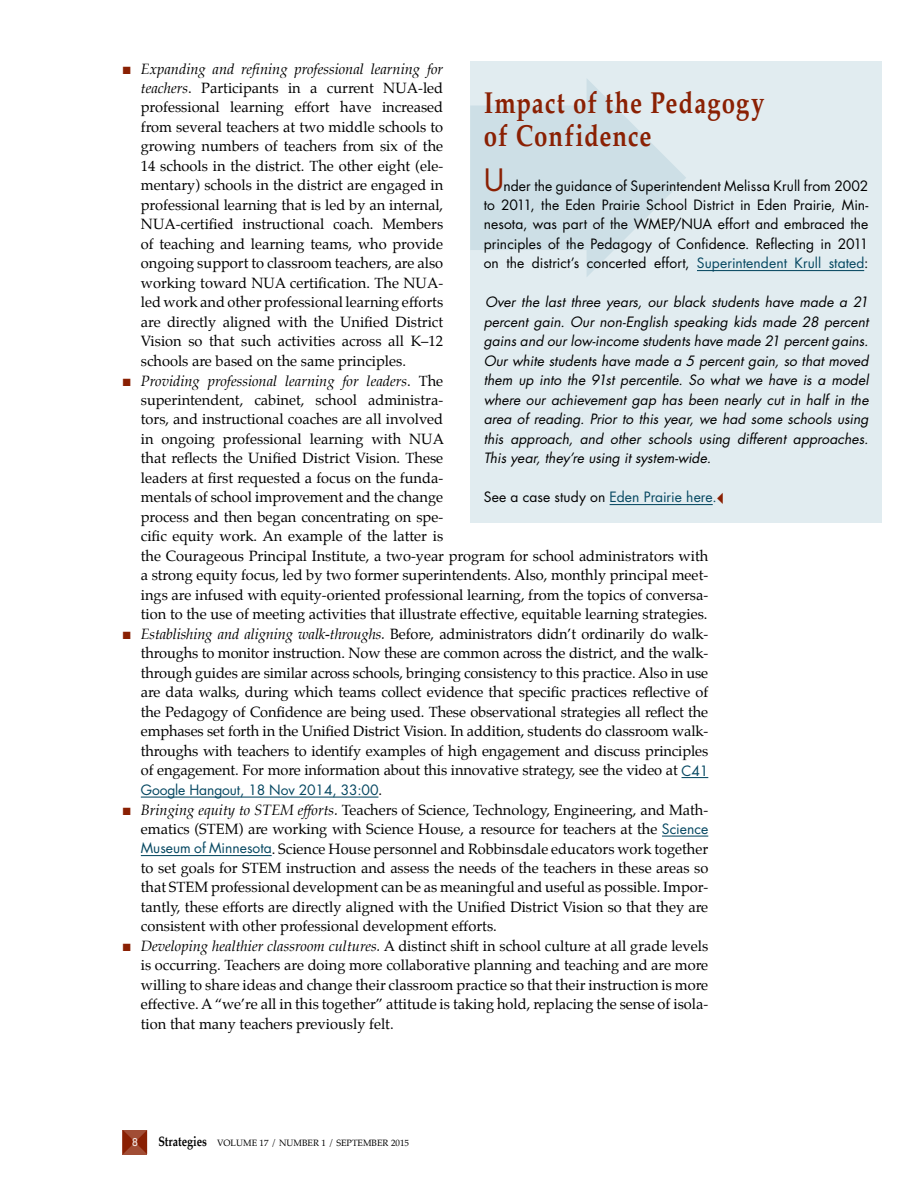
<style>
.page{position:relative;width:918px;height:1188px;background:#fff}
.page>*{position:absolute;margin:0;border:0;box-sizing:border-box;transform-origin:0 0}
.t1{font:700 30px/33px "Palatino";letter-spacing:.04em;color:#8a2003;scale:.8 1}
.t2{font:14.7px/19.5px "Palatino";color:#000;text-align:justify}
.t3{font:italic 13.8px/19.5px "Futura";color:#000;text-align:justify}
.t4{font:13.8px/19.5px "Futura";letter-spacing:.005em;color:#000;text-align:justify}
.t5{font:13.8px "Futura";letter-spacing:-.01em;color:#054761}
.t6{font:10.5px "Futura";color:#fff}
.t7{font:9px "Palatino";color:#000}
.s1{color:#8a2003}
.s2{font-style:italic}
.s3{font-family:"Futura";font-size:13.8px;color:#054761}
.s4{font-family:"Palatino";font-size:14.7px;color:#000}
.s5{font-size:30px;color:#8a2003}
.s6{color:#054761}
.s7{color:#000}
.s8{font-weight:700;font-size:13.5px}
</style>
<div class="page">
<svg style="left:123px;top:1130px;width:24px;height:24px"></svg>
<svg style="left:682px;top:777px;width:26px;height:1px"></svg>
<hr style="left:141px;top:797px;width:237px;height:1px;background:#054761">
<hr style="left:662px;top:836px;width:46px;height:1px;background:#054761">
<hr style="left:141px;top:855px;width:131px;height:1px;background:#054761">
<div style="left:470px;top:62px;width:412px;height:462px;background:#e1ecf0"></div>
<svg style="left:470px;top:79px;width:216px;height:198px"></svg>
<hr style="left:697px;top:270px;width:167px;height:1px;background:#054761">
<hr style="left:610px;top:504px;width:103px;height:1px;background:#054761">
<p class="t2" style="left:141px;top:59px;width:304px;text-indent:-18px"><span class="s1">■</span> <span class="s2">Expanding and refining professional learning for teachers</span>. Participants in a current NUA-led professional learning effort have increased from several teachers at two middle schools to growing numbers of teachers from six of the 14 schools in the district. The other eight (ele&shy;mentary) schools in the district are engaged in professional learning that is led by an internal, NUA-certified instructional coach. Members of teaching and learning teams, who provide ongoing support to classroom teachers, are also working toward NUA certification. The NUA&shy;led work and other professional learning efforts are directly aligned with the Unified District Vision so that such activities across all K–12 schools are based on the same principles.</p>
<p class="t2" style="left:141px;top:371px;width:569px;text-align:left;text-indent:-18px"><span class="s1">■</span> <span class="s2">Providing professional learning for leaders</span>. The<br>superintendent, cabinet, school administra-<br>tors, and instructional coaches are all involved<br>in ongoing professional learning with NUA<br>that reflects the Unified District Vision. These<br>leaders at first requested a focus on the funda-<br>mentals of school improvement and the change<br>process and then began concentrating on spe-<br>cific equity work. An example of the latter is<br>the Courageous Principal Institute, a two-year program for school administrators with a strong equity focus, led by two former superintendents. Also, monthly principal meet&shy;ings are infused with equity-oriented professional learning, from the topics of conversa&shy;tion to the use of meeting activities that illustrate effective, equitable learning strategies.</p>
<p class="t2" style="left:141px;top:624px;width:569px;text-indent:-18px"><span class="s1">■</span> <span class="s2">Establishing and aligning walk-throughs.</span> Before, administrators didn’t ordinarily do walk&shy;throughs to monitor instruction. Now these are common across the district, and the walk&shy;through guides are similar across schools, bringing consistency to this practice. Also in use are data walks, during which teams collect evidence that specific practices reflective of the Pedagogy of Confidence are being used. These observational strategies all reflect the emphases set forth in the Unified District Vision. In addition, students do classroom walk&shy;throughs with teachers to identify examples of high engagement and discuss principles of engagement. For more information about this innovative strategy, see the video at <span class="s3">C41</span></p>
<p class="t5" style="left:141px;top:780px;width:243px">Google Hangout, 18 Nov 2014, 33:00<span class="s4">.</span></p>
<p class="t2" style="left:141px;top:800px;width:569px;text-indent:-18px"><span class="s1">■</span> <span class="s2">Bringing equity to STEM efforts.</span> Teachers of Science, Technology, Engineering, and Math&shy;ematics (STEM) are working with Science House, a resource for teachers at the <span class="s3">Science Museum of Minnesota</span>. Science House personnel and Robbinsdale educators work together to set goals for STEM instruction and assess the needs of the teachers in these areas so that STEM professional development can be as meaningful and useful as possible. Impor&shy;tantly, these efforts are directly aligned with the Unified District Vision so that they are consistent with other professional development efforts.</p>
<p class="t2" style="left:141px;top:936px;width:569px;text-indent:-18px"><span class="s1">■</span> <span class="s2">Developing healthier classroom cultures.</span> A distinct shift in school culture at all grade levels is occurring. Teachers are doing more collaborative planning and teaching and are more willing to share ideas and change their classroom practice so that their instruction is more effective. A “we’re all in this together” attitude is taking hold, replacing the sense of isola&shy;tion that many teachers previously felt.</p>
<h1 class="t1" style="left:484px;top:85px;width:352px">Impact of the Pedagogy of Confidence</h1>
<p class="t4" style="left:484px;top:175px;width:386px"><span class="s5">U</span> nder the guidance of Superintendent Melissa Krull from 2002 to 2011, the Eden Prairie School District in Eden Prairie, Min&shy;nesota, was part of the WMEP/NUA effort and embraced the principles of the Pedagogy of Confidence. Reflecting in 2011 on the district’s concerted effort, <span class="s6">Superintendent Krull stated</span>:</p>
<p class="t3" style="left:484px;top:292px;width:386px">Over the last three years, our black students have made a 21 percent gain. Our non-English speaking kids made 28 percent gains and our low-income students have made 21 percent gains.<br>Our white students have made a 5 percent gain, so that moved them up into the 91st percentile. So what we have is a model where our achievement gap has been nearly cut in half in the area of reading. Prior to this year, we had some schools using this approach, and other schools using different approaches.<br>This year, they’re using it system-wide.</p>
<p class="t5" style="left:484px;top:488px;width:248px"><span class="s7">See a case study on</span> Eden Prairie here.<span class="s1">✓</span></p>
<p class="t6" style="left:132px;top:1135px;width:8px">8</p>
<p class="t7" style="left:158px;top:1135px;width:252px"><span class="s8">Strategies</span> Volume 17 / Number 1 / September 2015</p>
</div>
